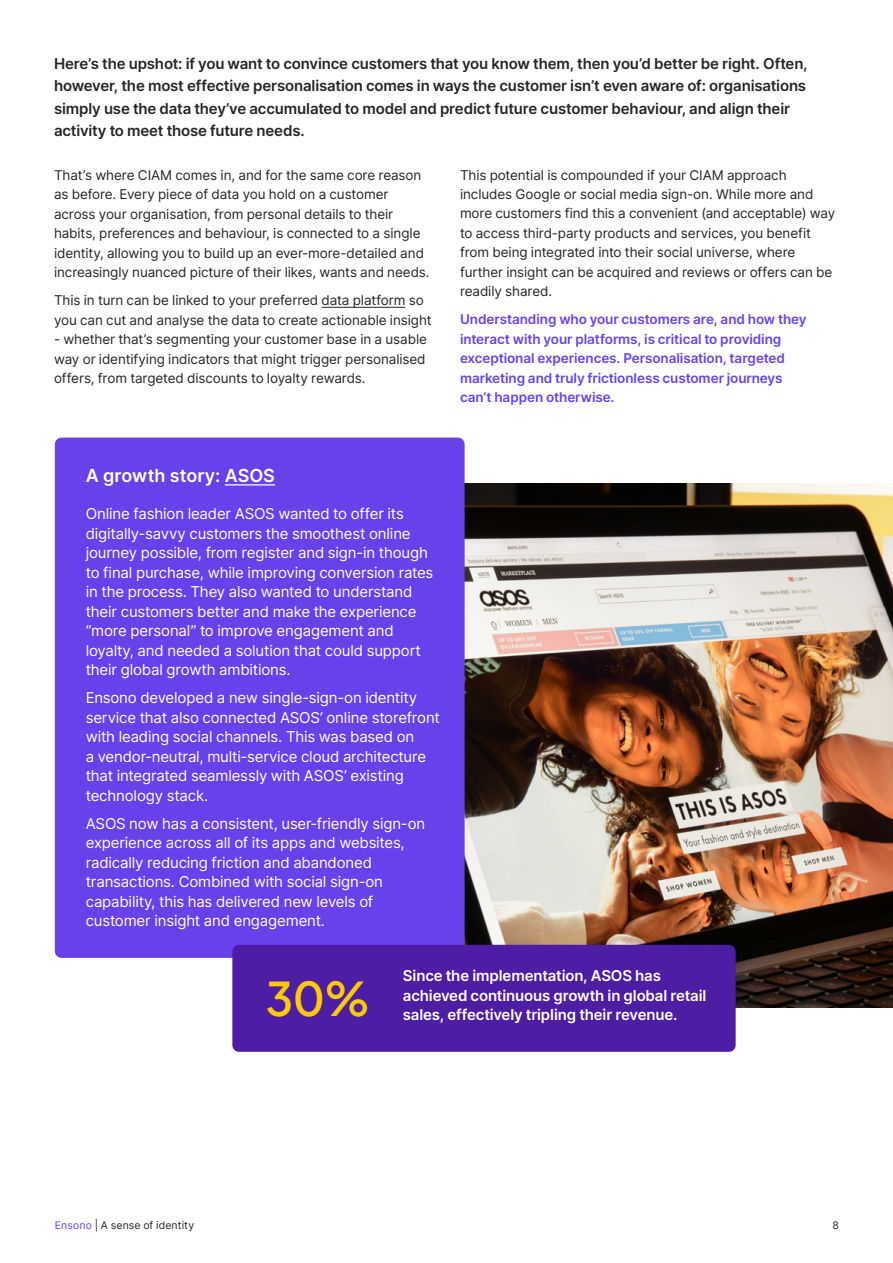
<style>
.page{position:relative;width:893px;height:1263px;background:#fff}
.page>*{position:absolute;margin:0;border:0;box-sizing:border-box;transform-origin:0 0}
.t1{font:600 45px "Plus Jakarta Sans";color:#fecb02}
.t2{font:600 18px "Inter";letter-spacing:-.005em;color:#fff}
.t3{font:15px/19.5px "Inter";letter-spacing:-.01em;color:#fff}
.t4{font:600 15px/22.5px "Inter";letter-spacing:-.01em;color:#262626}
.t5{font:600 15px/19.5px "Inter";letter-spacing:-.01em;color:#fff}
.t6{font:13.5px/19.5px "Inter";letter-spacing:-.01em;color:#262626}
.t7{font:600 13.5px/19.5px "Inter";letter-spacing:-.005em;color:#6941eb}
.t8{font:10.5px "Inter";letter-spacing:.01em;color:#262626}
.s1{color:#6941eb}
</style>
<div class="page">
<hr style="left:322px;top:307px;width:83px;height:1px;background:#262626">
<img style="left:465px;top:483px;width:428px;height:525px">
<div style="left:55px;top:438px;width:410px;height:520px;background:#6941eb;border-radius:7px"></div>
<hr style="left:225px;top:484px;width:50px;height:1px;background:#fff">
<div style="left:232px;top:945px;width:504px;height:107px;background:#4d1da3;border-radius:7px"></div>
<p class="t4" style="left:54px;top:51px;width:755px">Here’s the upshot: if you want to convince customers that you know them, then you’d better be right. Often, however, the most effective personalisation comes in ways the customer isn’t even aware of: organisations simply use the data they’ve accumulated to model and predict future customer behaviour, and align their activity to meet those future needs.</p>
<p class="t6" style="left:54px;top:165px;width:377px">That’s where CIAM comes in, and for the same core reason as before. Every piece of data you hold on a customer across your organisation, from personal details to their habits, preferences and behaviour, is connected to a single identity, allowing you to build up an ever-more-detailed and increasingly nuanced picture of their likes, wants and needs.</p>
<p class="t6" style="left:54px;top:290px;width:379px">This in turn can be linked to your preferred data platform so you can cut and analyse the data to create actionable insight</p>
<p class="t6" style="left:54px;top:329px;width:374px;text-align:justify">- whether that’s segmenting your customer base in a usable way or identifying indicators that might trigger personalised offers, from targeted discounts to loyalty rewards.</p>
<p class="t6" style="left:460px;top:165px;width:377px">This potential is compounded if your CIAM approach includes Google or social media sign-on. While more and more customers find this a convenient (and acceptable) way to access third-party products and services, you benefit from being integrated into their social universe, where further insight can be acquired and reviews or offers can be readily shared.</p>
<p class="t7" style="left:460px;top:309px;width:348px">Understanding who your customers are, and how they interact with your platforms, is critical to providing exceptional experiences. Personalisation, targeted marketing and truly frictionless customer journeys can’t happen otherwise.</p>
<h2 class="t2" style="left:86px;top:462px;width:191px">A growth story: ASOS</h2>
<p class="t3" style="left:86px;top:503px;width:349px">Online fashion leader ASOS wanted to offer its digitally-savvy customers the smoothest online journey possible, from register and sign-in though to final purchase, while improving conversion rates in the process. They also wanted to understand their customers better and make the experience “more personal” to improve engagement and loyalty, and needed a solution that could support their global growth ambitions.</p>
<p class="t3" style="left:86px;top:687px;width:356px">Ensono developed a new single-sign-on identity service that also connected ASOS’ online storefront with leading social channels. This was based on<br>a vendor-neutral, multi-service cloud architecture that integrated seamlessly with ASOS’ existing technology stack.</p>
<p class="t3" style="left:86px;top:813px;width:341px">ASOS now has a consistent, user-friendly sign-on experience across all of its apps and websites, radically reducing friction and abandoned transactions. Combined with social sign-on capability, this has delivered new levels of customer insight and engagement.</p>
<h1 class="t1" style="left:266px;top:960px;width:106px">30%</h1>
<p class="t5" style="left:403px;top:966px;width:305px">Since the implementation, ASOS has achieved continuous growth in global retail sales, effectively tripling their revenue.</p>
<p class="t8" style="left:55px;top:1217px;width:141px"><span class="s1">Ensono</span> | A sense of identity</p>
<p class="t8" style="left:832px;top:1217px;width:8px">8</p>
</div>
